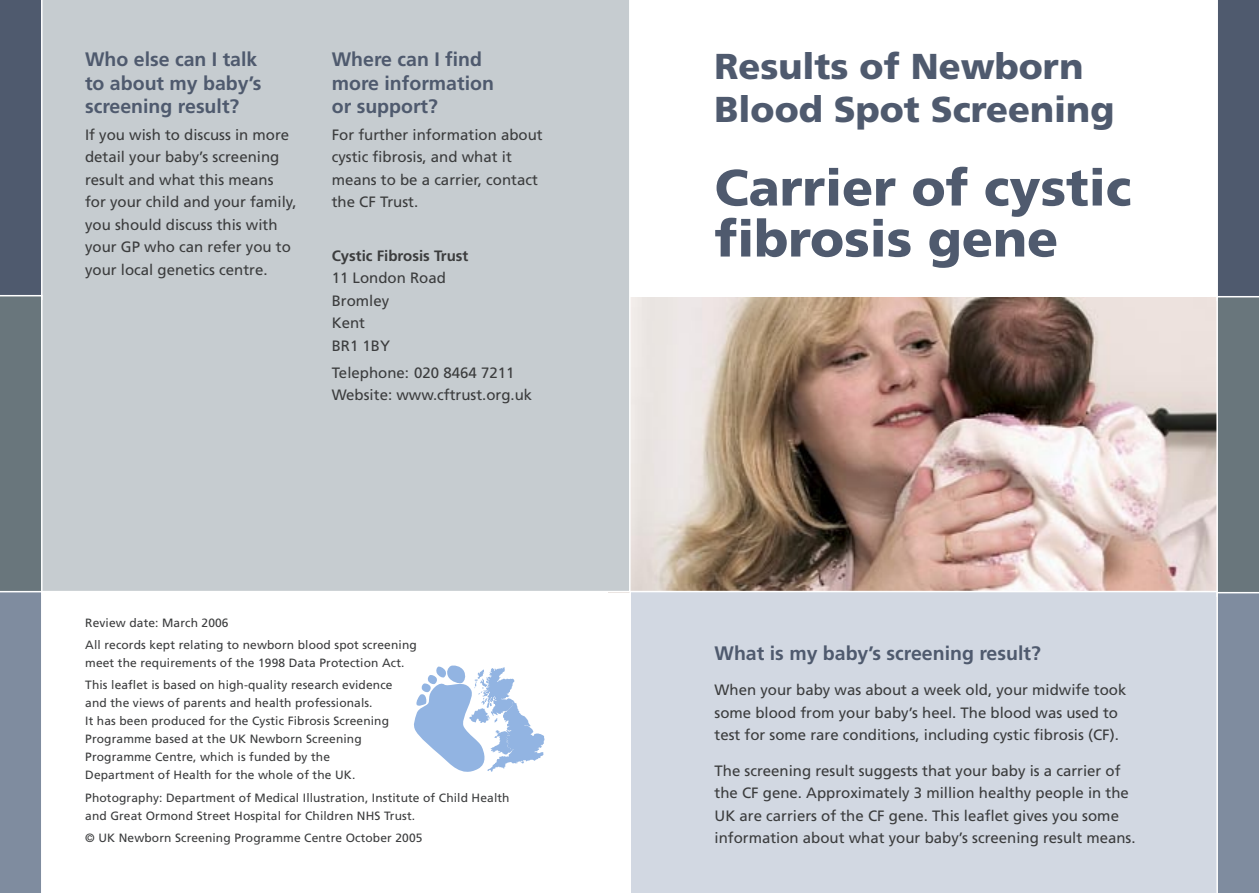
<style>
.page{position:relative;width:1259px;height:893px;background:#fff}
.page>*{position:absolute;margin:0;border:0;box-sizing:border-box;transform-origin:0 0}
.t1{font:900 51px/51px "Frutiger";color:#4f5a6e}
.t2{font:900 36px/43.2px "Frutiger";color:#4f5a6e}
.t3{font:700 19.5px/23.4px "Frutiger";color:#4f5a6e}
.t4{font:15px/22.5px "Frutiger";color:#3b3c3d}
.t5{font:12px/18px "Frutiger";letter-spacing:.01em;color:#3b3c3d}
.s1{font-weight:700}
</style>
<div class="page">
<img style="left:630px;top:298px;width:586px;height:293px">
<div style="left:629px;top:592px;width:587px;height:301px;background:#d2d8e2"></div>
<svg style="left:1216px;top:0;width:43px;height:893px;background:#6e7a88"></svg>
<div style="left:43px;top:0;width:586px;height:591px;background:#c6ccd0"></div>
<svg style="left:0;top:0;width:43px;height:893px;background:#6e7a88"></svg>
<svg style="left:414px;top:665px;width:130px;height:107px"></svg>
<p class="t3" style="left:85px;top:48px;width:178px">Who else can I talk to about my baby’s screening result?</p>
<p class="t4" style="left:85px;top:123px;width:213px">If you wish to discuss in more detail your baby’s screening result and what this means for your child and your family, you should discuss this with your GP who can refer you to your local genetics centre.</p>
<p class="t3" style="left:332px;top:48px;width:164px">Where can I find more information or support?</p>
<p class="t4" style="left:332px;top:123px;width:212px">For further information about cystic fibrosis, and what it means to be a carrier, contact the CF Trust.</p>
<p class="t4" style="left:332px;top:244px;width:138px"><span class="s1">Cystic Fibrosis Trust<br></span>11 London Road<br>Bromley<br>Kent<br>BR1 1BY</p>
<p class="t4" style="left:332px;top:361px;width:202px">Telephone: 020 8464 7211<br>Website: www.cftrust.org.uk</p>
<p class="t5" style="left:85px;top:614px;width:145px">Review date: March 2006</p>
<p class="t5" style="left:85px;top:636px;width:333px">All records kept relating to newborn blood spot screening meet the requirements of the 1998 Data Protection Act.</p>
<p class="t5" style="left:85px;top:676px;width:309px">This leaflet is based on high-quality research evidence and the views of parents and health professionals.<br>It has been produced for the Cystic Fibrosis Screening Programme based at the UK Newborn Screening Programme Centre, which is funded by the Department of Health for the whole of the UK.</p>
<p class="t5" style="left:85px;top:788px;width:426px">Photography: Department of Medical Illustration, Institute of Child Health and Great Ormond Street Hospital for Children NHS Trust.</p>
<p class="t5" style="left:85px;top:829px;width:339px">© UK Newborn Screening Programme Centre October 2005</p>
<p class="t2" style="left:714px;top:44px;width:401px">Results of Newborn<br>Blood Spot Screening</p>
<p class="t1" style="left:714px;top:161px;width:418px">Carrier of cystic fibrosis gene</p>
<p class="t3" style="left:714px;top:641px;width:328px">What is my baby’s screening result?</p>
<p class="t4" style="left:714px;top:679px;width:413px">When your baby was about a week old, your midwife took some blood from your baby’s heel. The blood was used to test for some rare conditions, including cystic fibrosis (CF).</p>
<p class="t4" style="left:714px;top:759px;width:422px">The screening result suggests that your baby is a carrier of the CF gene. Approximately 3 million healthy people in the UK are carriers of the CF gene. This leaflet gives you some information about what your baby’s screening result means.</p>
</div>
